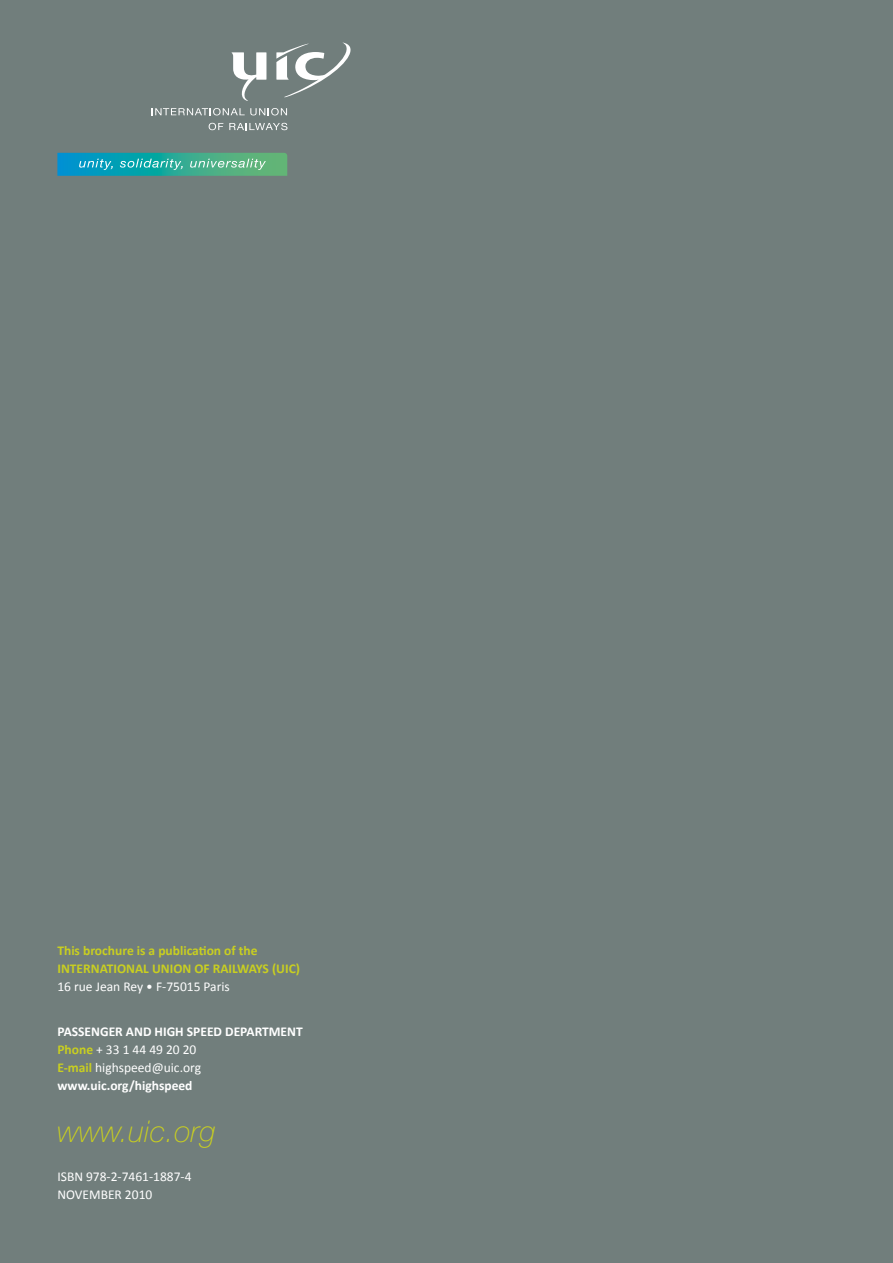
<style>
.page{position:relative;width:893px;height:1263px;background:#717e7c}
.page>*{position:absolute;margin:0;border:0;box-sizing:border-box;transform-origin:0 0}
.t1{font:italic 100 30px "Helvetica Neue LT Std";letter-spacing:.01em;color:#c9cf20}
.t2{font:13.5px/18px "Calibri";color:#fff}
.t3{font:700 13.5px/18px "Calibri";color:#c9cf20}
.t4{font:700 13.5px "Calibri";color:#fff}
.s1{font-weight:700;color:#c9cf20}
.s2{font-weight:700}
</style>
<div class="page">
<svg style="left:57px;top:153px;width:230px;height:23px;background:#3aada3"></svg>
<svg style="left:151px;top:108px;width:136px;height:7px"></svg>
<svg style="left:209px;top:123px;width:14px;height:7px"></svg>
<svg style="left:229px;top:123px;width:58px;height:7px"></svg>
<svg style="left:276px;top:43px;width:75px;height:54px"></svg>
<svg style="left:232px;top:52px;width:34px;height:49px"></svg>
<p class="t3" style="left:57px;top:941px;width:244px">This brochure is a publication of the<br>INTERNATIONAL UNION OF RAILWAYS (UIC)</p>
<p class="t2" style="left:57px;top:977px;width:174px">16 rue Jean Rey • F-75015 Paris</p>
<p class="t4" style="left:57px;top:1023px;width:9px">PASSENGER</p>
<p class="t4" style="left:126px;top:1023px;width:10px">AND</p>
<p class="t4" style="left:155px;top:1023px;width:41px">HIGH SPEED</p>
<p class="t4" style="left:225px;top:1023px;width:9px">DEPARTMENT</p>
<p class="t2" style="left:57px;top:1039px;width:145px"><span class="s1">Phone</span> + 33 1 44 49 20 20<br><span class="s1">E-mail</span> highspeed@uic.org <span class="s2">www.uic.org/highspeed</span></p>
<h1 class="t1" style="left:57px;top:1114px;width:160px">www.uic.org</h1>
<p class="t2" style="left:57px;top:1167px;width:136px">ISBN 978-2-7461-1887-4 november</p>
<p class="t2" style="left:125px;top:1185px;width:29px">2010</p>
</div>
